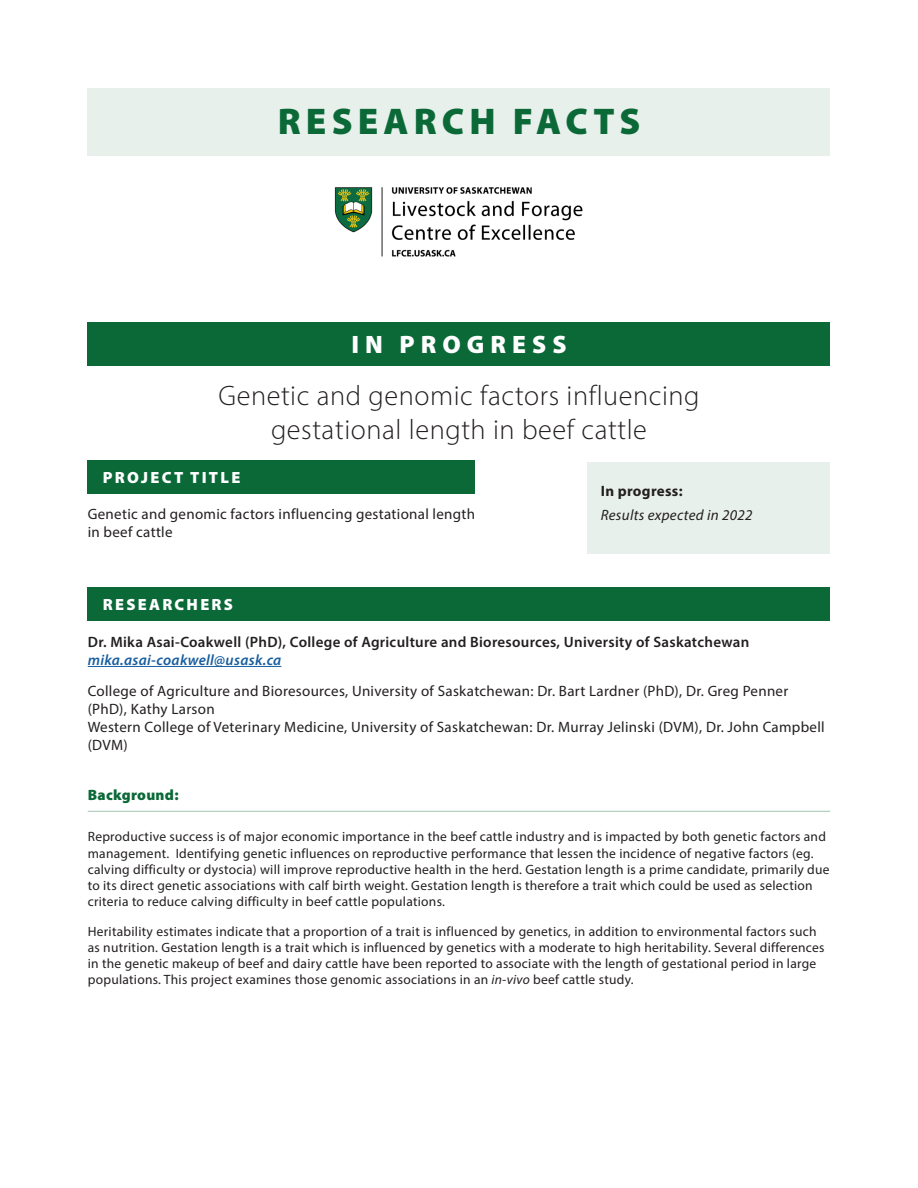
<style>
.page{position:relative;width:918px;height:1188px;background:#fff}
.page>*{position:absolute;margin:0;border:0;box-sizing:border-box;transform-origin:0 0}
.t1{font:900 37.2px "Myriad Pro";letter-spacing:.14em;color:#0b6938}
.t2{font:300 28.2px/33.9px "Myriad Pro";letter-spacing:.02em;color:#231f20;text-align:center}
.t3{font:900 25.2px "Myriad Pro";letter-spacing:.24em;color:#fff}
.t4{font:900 16.2px "Myriad Pro";letter-spacing:.14em;color:#fff}
.t5{font:15px/18px "Myriad Pro";letter-spacing:.02em;color:#231f20}
.t6{font:600 15px "Myriad Pro";letter-spacing:.02em;color:#231f20}
.t7{font:italic 600 15px "Myriad Pro";letter-spacing:.02em;color:#175d9e}
.t8{font:italic 15px "Myriad Pro";letter-spacing:.02em;color:#231f20}
.t9{font:900 15px "Myriad Pro";letter-spacing:.02em;color:#0b6938}
.t10{font:700 15px "Myriad Pro";letter-spacing:.02em;color:#231f20}
.t11{font:13.5px/16.2px "Myriad Pro";letter-spacing:.02em;color:#231f20}
.s1{font-style:italic}
</style>
<div class="page">
<div style="left:88px;top:460px;width:387px;height:33px;background:#0b6938"></div>
<div style="left:88px;top:588px;width:742px;height:33px;background:#0b6938"></div>
<hr style="left:88px;top:666px;width:193px;height:1px;background:#175d9e">
<hr style="left:88px;top:811px;width:742px;height:1px;background:#0b6938">
<div style="left:587px;top:462px;width:243px;height:92px;background:#e7f0eb"></div>
<div style="left:88px;top:322px;width:742px;height:44px;background:#0b6938"></div>
<img style="left:334px;top:187px;width:249px;height:70px">
<div style="left:88px;top:88px;width:742px;height:68px;background:#e7f0eb"></div>
<p class="t1" style="left:278px;top:96px;width:364px">RESEARCH FACTS</p>
<p class="t3" style="left:351px;top:328px;width:217px">IN PROGRESS</p>
<p class="t2" style="left:218px;top:378px;width:483px">Genetic and genomic factors influencing gestational length in beef cattle</p>
<p class="t4" style="left:103px;top:466px;width:139px">PROJECT TITLE</p>
<p class="t5" style="left:88px;top:505px;width:389px">Genetic and genomic factors influencing gestational length in beef cattle</p>
<p class="t4" style="left:103px;top:594px;width:132px">RESEARCHERS</p>
<p class="t10" style="left:601px;top:481px;width:83px">In progress:</p>
<p class="t8" style="left:601px;top:506px;width:153px">Results expected in 2022</p>
<p class="t6" style="left:88px;top:632px;width:663px">Dr. Mika Asai-Coakwell (PhD), College of Agriculture and Bioresources, University of Saskatchewan</p>
<p class="t7" style="left:88px;top:650px;width:195px">mika.asai-coakwell@usask.ca</p>
<p class="t5" style="left:88px;top:682px;width:702px">College of Agriculture and Bioresources, University of Saskatchewan: Dr. Bart Lardner (PhD), Dr. Greg Penner (PhD), Kathy Larson</p>
<p class="t5" style="left:88px;top:718px;width:739px">Western College of Veterinary Medicine, University of Saskatchewan: Dr. Murray Jelinski (DVM), Dr. John Campbell (DVM)</p>
<p class="t9" style="left:88px;top:785px;width:92px">Background:</p>
<p class="t11" style="left:88px;top:829px;width:743px">Reproductive success is of major economic importance in the beef cattle industry and is impacted by both genetic factors and management. Identifying genetic influences on reproductive performance that lessen the incidence of negative factors (eg. calving difficulty or dystocia) will improve reproductive health in the herd. Gestation length is a prime candidate, primarily due to its direct genetic associations with calf birth weight. Gestation length is therefore a trait which could be used as selection criteria to reduce calving difficulty in beef cattle populations.</p>
<p class="t11" style="left:88px;top:923px;width:738px">Heritability estimates indicate that a proportion of a trait is influenced by genetics, in addition to environmental factors such as nutrition. Gestation length is a trait which is influenced by genetics with a moderate to high heritability. Several differences in the genetic makeup of beef and dairy cattle have been reported to associate with the length of gestational period in large populations. This project examines those genomic associations in an <span class="s1">in-vivo</span> beef cattle study.</p>
</div>
